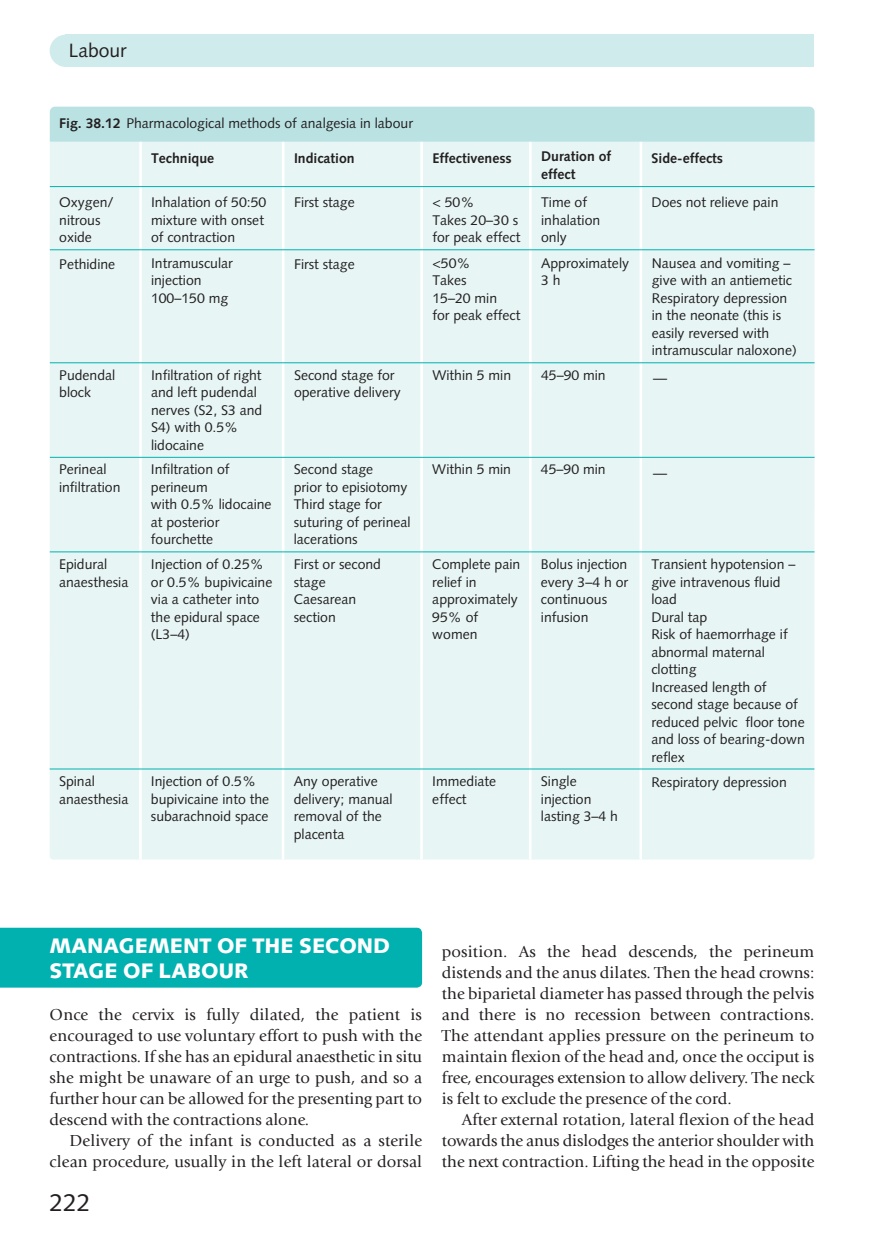
<style>
.page{position:relative;width:874px;height:1260px;background:#fff}
.page>*{position:absolute;margin:0;border:0;box-sizing:border-box;transform-origin:0 0}
.t1{font:24.5px "Syntax";color:#231f20}
.t2{font:900 21px/24.5px "Syntax";color:#fff}
.t3{font:19.25px "Syntax";color:#231f20}
.t4{font:16.62px/21px "Giovanni";color:#231f20;text-align:justify}
.t5{font:14px/17.5px "Syntax Roman";color:#231f20}
.t6{font:700 14px/17.5px "Syntax";color:#231f20}
.s1{font-family:"Syntax";font-weight:700}
</style>
<div class="page">
<div style="left:50px;top:35px;width:32px;height:32px;background:#d0ebec;border-radius:50%"></div>
<div style="left:65px;top:35px;width:748px;height:32px;background:#d0ebec"></div>
<div style="left:0;top:928px;width:422px;height:60px;background:#00b1b0"></div>
<div style="left:50px;top:139px;width:764px;height:721px;background:#e7f5f5;border-radius:4px"></div>
<hr style="left:139px;top:138px;width:3px;height:722px;background:#fff">
<hr style="left:281px;top:138px;width:3px;height:722px;background:#fff">
<hr style="left:420px;top:138px;width:3px;height:721px;background:#fff">
<hr style="left:528px;top:138px;width:3px;height:721px;background:#fff">
<hr style="left:639px;top:138px;width:3px;height:721px;background:#fff">
<div style="left:50px;top:107px;width:764px;height:35px;background:#bae2e3"></div>
<hr style="left:50px;top:186px;width:764px;height:1px;background:#00b1b0">
<hr style="left:50px;top:249px;width:764px;height:1px;background:#00b1b0">
<hr style="left:50px;top:362px;width:764px;height:1px;background:#00b1b0">
<hr style="left:50px;top:457px;width:764px;height:1px;background:#00b1b0">
<hr style="left:50px;top:551px;width:764px;height:1px;background:#00b1b0">
<hr style="left:50px;top:769px;width:764px;height:1px;background:#00b1b0">
<h3 class="t3" style="left:69px;top:43px;width:59px">Labour</h3>
<p class="t5" style="left:59px;top:115px;width:355px"><span class="s1">Fig. 38.12</span> Pharmacological methods of analgesia in labour</p>
<p class="t6" style="left:151px;top:150px;width:65px">Technique</p>
<p class="t6" style="left:294px;top:150px;width:62px">Indication</p>
<p class="t6" style="left:432px;top:150px;width:81px">Effectiveness</p>
<p class="t6" style="left:541px;top:149px;width:72px">Duration of effect</p>
<p class="t6" style="left:651px;top:150px;width:73px">Side-effects</p>
<p class="t5" style="left:59px;top:195px;width:56px">Oxygen/ nitrous oxide</p>
<p class="t5" style="left:151px;top:195px;width:117px">Inhalation of 50:50 mixture with onset of contraction</p>
<p class="t5" style="left:294px;top:195px;width:62px">First stage</p>
<p class="t5" style="left:432px;top:195px;width:89px">&lt; 50%<br>Takes 20–30 s for peak effect</p>
<p class="t5" style="left:541px;top:195px;width:61px">Time of inhalation only</p>
<p class="t5" style="left:651px;top:195px;width:128px">Does not relieve pain</p>
<p class="t5" style="left:59px;top:257px;width:58px">Pethidine</p>
<p class="t5" style="left:151px;top:256px;width:83px">Intramuscular injection<br>100–150 mg</p>
<p class="t5" style="left:294px;top:257px;width:62px">First stage</p>
<p class="t5" style="left:432px;top:256px;width:89px">&lt;50%<br>Takes<br>15–20 min<br>for peak effect</p>
<p class="t5" style="left:541px;top:256px;width:89px">Approximately<br>3 h</p>
<p class="t5" style="left:651px;top:256px;width:146px">Nausea and vomiting – give with an antiemetic<br>Respiratory depression in the neonate (this is easily reversed with intramuscular naloxone)</p>
<p class="t5" style="left:59px;top:368px;width:58px">Pudendal block</p>
<p class="t5" style="left:151px;top:368px;width:113px">Infiltration of right and left pudendal nerves (S2, S3 and<br>S4) with 0.5% lidocaine</p>
<p class="t5" style="left:294px;top:368px;width:108px">Second stage for operative delivery</p>
<p class="t5" style="left:432px;top:367px;width:80px">Within 5 min</p>
<p class="t5" style="left:541px;top:368px;width:66px">45–90 min</p>
<p class="t5" style="left:59px;top:462px;width:63px">Perineal infiltration</p>
<p class="t5" style="left:151px;top:462px;width:122px">Infiltration of perineum<br>with 0.5% lidocaine at posterior fourchette</p>
<p class="t5" style="left:294px;top:462px;width:118px">Second stage<br>prior to episiotomy<br>Third stage for suturing of perineal lacerations</p>
<p class="t5" style="left:432px;top:462px;width:80px">Within 5 min</p>
<p class="t5" style="left:540px;top:462px;width:66px">45–90 min</p>
<p class="t5" style="left:59px;top:557px;width:71px">Epidural anaesthesia</p>
<p class="t5" style="left:151px;top:557px;width:123px">Injection of 0.25% or 0.5% bupivicaine via a catheter into the epidural space (L3–4)</p>
<p class="t5" style="left:294px;top:557px;width:89px">First or second stage<br>Caesarean section</p>
<p class="t5" style="left:432px;top:557px;width:89px">Complete pain relief in approximately<br>95% of women</p>
<p class="t5" style="left:540px;top:557px;width:89px">Bolus injection every 3–4 h or continuous infusion</p>
<p class="t5" style="left:651px;top:557px;width:155px">Transient hypotension – give intravenous fluid load<br>Dural tap<br>Risk of haemorrhage if abnormal maternal clotting<br>Increased length of second stage because of reduced pelvic floor tone and loss of bearing-down reflex</p>
<p class="t5" style="left:59px;top:774px;width:71px">Spinal anaesthesia</p>
<p class="t5" style="left:151px;top:774px;width:120px">Injection of 0.5% bupivicaine into the subarachnoid space</p>
<p class="t5" style="left:294px;top:774px;width:100px">Any operative delivery; manual removal of the placenta</p>
<p class="t5" style="left:432px;top:774px;width:65px">Immediate effect</p>
<p class="t5" style="left:540px;top:774px;width:79px">Single injection lasting 3–4 h</p>
<p class="t5" style="left:651px;top:775px;width:137px">Respiratory depression</p>
<p class="t5" style="left:653px;top:371px;width:15px">—</p>
<p class="t5" style="left:652px;top:465px;width:15px">—</p>
<h2 class="t2" style="left:50px;top:936px;width:342px">MANAGEMENT OF THE SECOND<br>STAGE OF LABOUR</h2>
<p class="t4" style="left:50px;top:1005px;width:374px">Once the cervix is fully dilated, the patient is encouraged to use voluntary effort to push with the contractions. If she has an epidural anaesthetic in situ she might be unaware of an urge to push, and so a further hour can be allowed for the presenting part to descend with the contractions alone.</p>
<p class="t4" style="left:50px;top:1131px;width:374px;text-align:right">Delivery of the infant is conducted as a sterile clean procedure, usually in the left lateral or dorsal</p>
<h1 class="t1" style="left:50px;top:1193px;width:42px">222</h1>
<p class="t4" style="left:441px;top:942px;width:374px">position. As the head descends, the perineum distends and the anus dilates. Then the head crowns: the biparietal diameter has passed through the pelvis and there is no recession between contractions.<br>The attendant applies pressure on the perineum to maintain flexion of the head and, once the occiput is free, encourages extension to allow delivery. The neck is felt to exclude the presence of the cord.</p>
<p class="t4" style="left:441px;top:1110px;width:374px;text-indent:20px">After external rotation, lateral flexion of the head towards the anus dislodges the anterior shoulder with the next contraction. Lifting the head in the opposite</p>
</div>
